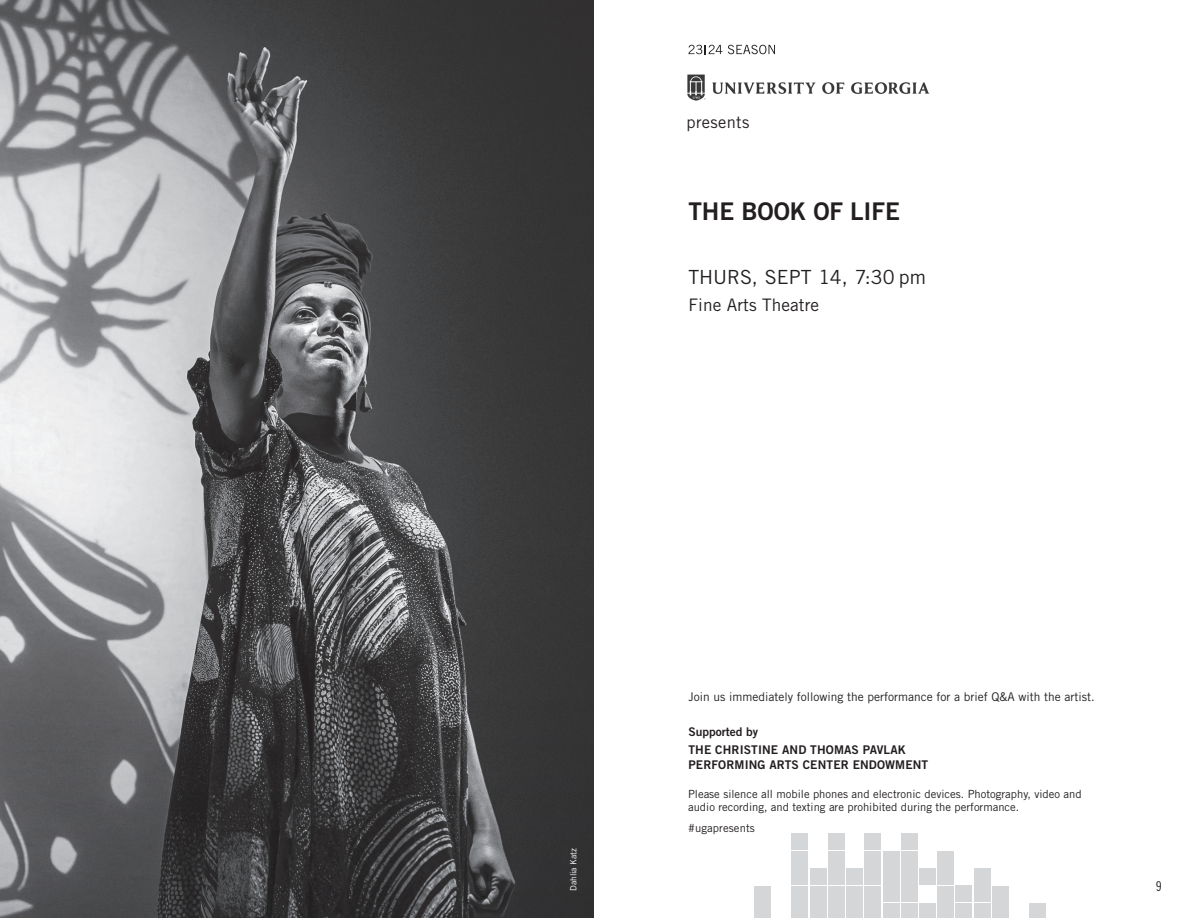
<style>
.page{position:relative;width:1188px;height:918px;background:#fff}
.page>*{position:absolute;margin:0;border:0;box-sizing:border-box;transform-origin:0 0}
.t1{font:24.3px "Trade Gothic LT Std Bd 2";letter-spacing:-.005em;color:#231f20}
.t2{font:19.5px "Trade Gothic LT Std";color:#231f20}
.t3{font:17.25px "Trade Gothic LT Std";letter-spacing:.005em;color:#231f20}
.t4{font:16.5px "Trade Gothic LT Std";letter-spacing:.02em;color:#231f20}
.t5{font:13.5px "Trade Gothic LT Std Cn 18";color:#231f20}
.t6{font:12px/18px "Trade Gothic LT Std Bd 2";letter-spacing:.01em;color:#231f20}
.t7{font:12px "Trade Gothic LT Std";color:#231f20}
.t8{font:11.25px/12.8px "Trade Gothic LT Std";color:#231f20}
.t9{font:8.7px "Trade Gothic LT Std";letter-spacing:-.005em;color:#fff}
</style>
<div class="page">
<img style="left:687px;top:74px;width:243px;height:27px">
<div style="left:755px;top:886px;width:16px;height:16px;background:#d5d6d8"></div>
<div style="left:755px;top:903px;width:16px;height:15px;background:#d5d6d8"></div>
<div style="left:919px;top:903px;width:16px;height:15px;background:#d5d6d8"></div>
<div style="left:919px;top:869px;width:16px;height:16px;background:#d5d6d8"></div>
<div style="left:901px;top:903px;width:17px;height:15px;background:#d5d6d8"></div>
<div style="left:901px;top:886px;width:17px;height:16px;background:#d5d6d8"></div>
<div style="left:901px;top:869px;width:17px;height:16px;background:#d5d6d8"></div>
<div style="left:901px;top:851px;width:17px;height:16px;background:#d5d6d8"></div>
<div style="left:901px;top:834px;width:17px;height:16px;background:#d5d6d8"></div>
<div style="left:883px;top:903px;width:16px;height:15px;background:#d5d6d8"></div>
<div style="left:883px;top:886px;width:16px;height:16px;background:#d5d6d8"></div>
<div style="left:883px;top:869px;width:16px;height:16px;background:#d5d6d8"></div>
<div style="left:883px;top:851px;width:16px;height:16px;background:#d5d6d8"></div>
<div style="left:865px;top:903px;width:16px;height:15px;background:#d5d6d8"></div>
<div style="left:865px;top:886px;width:16px;height:16px;background:#d5d6d8"></div>
<div style="left:865px;top:869px;width:16px;height:16px;background:#d5d6d8"></div>
<div style="left:865px;top:851px;width:16px;height:16px;background:#d5d6d8"></div>
<div style="left:865px;top:834px;width:16px;height:16px;background:#d5d6d8"></div>
<div style="left:847px;top:903px;width:16px;height:15px;background:#d5d6d8"></div>
<div style="left:847px;top:886px;width:16px;height:16px;background:#d5d6d8"></div>
<div style="left:847px;top:869px;width:16px;height:16px;background:#d5d6d8"></div>
<div style="left:828px;top:903px;width:17px;height:15px;background:#d5d6d8"></div>
<div style="left:828px;top:886px;width:17px;height:16px;background:#d5d6d8"></div>
<div style="left:828px;top:869px;width:17px;height:16px;background:#d5d6d8"></div>
<div style="left:828px;top:851px;width:17px;height:16px;background:#d5d6d8"></div>
<div style="left:828px;top:834px;width:17px;height:16px;background:#d5d6d8"></div>
<div style="left:810px;top:903px;width:16px;height:15px;background:#d5d6d8"></div>
<div style="left:810px;top:886px;width:16px;height:16px;background:#d5d6d8"></div>
<div style="left:810px;top:869px;width:16px;height:16px;background:#d5d6d8"></div>
<div style="left:792px;top:903px;width:16px;height:15px;background:#d5d6d8"></div>
<div style="left:792px;top:886px;width:16px;height:16px;background:#d5d6d8"></div>
<div style="left:792px;top:869px;width:16px;height:16px;background:#d5d6d8"></div>
<div style="left:792px;top:851px;width:16px;height:16px;background:#d5d6d8"></div>
<div style="left:792px;top:834px;width:16px;height:16px;background:#d5d6d8"></div>
<div style="left:937px;top:851px;width:17px;height:16px;background:#d5d6d8"></div>
<div style="left:937px;top:869px;width:17px;height:16px;background:#d5d6d8"></div>
<div style="left:937px;top:886px;width:17px;height:16px;background:#d5d6d8"></div>
<div style="left:937px;top:903px;width:17px;height:15px;background:#d5d6d8"></div>
<div style="left:956px;top:886px;width:16px;height:16px;background:#d5d6d8"></div>
<div style="left:956px;top:903px;width:16px;height:15px;background:#d5d6d8"></div>
<div style="left:974px;top:869px;width:16px;height:16px;background:#d5d6d8"></div>
<div style="left:974px;top:886px;width:16px;height:16px;background:#d5d6d8"></div>
<div style="left:974px;top:903px;width:16px;height:15px;background:#d5d6d8"></div>
<div style="left:992px;top:886px;width:17px;height:16px;background:#d5d6d8"></div>
<div style="left:992px;top:903px;width:17px;height:15px;background:#d5d6d8"></div>
<div style="left:1029px;top:903px;width:16px;height:15px;background:#d5d6d8"></div>
<img style="left:0;top:0;width:594px;height:700px">
<svg style="left:0;top:700px;width:594px;height:218px"></svg>
<svg style="left:688px;top:45px;width:34px;height:9px"></svg>
<svg style="left:728px;top:45px;width:47px;height:9px"></svg>
<h3 class="t4" style="left:687px;top:112px;width:64px">presents</h3>
<h1 class="t1" style="left:688px;top:197px;width:213px">THE BOOK OF LIFE</h1>
<h2 class="t2" style="left:688px;top:265px;width:239px">THURS, SEPT 14, 7:30 pm</h2>
<h3 class="t3" style="left:688px;top:294px;width:132px">Fine Arts Theatre</h3>
<p class="t9" style="left:568px;top:891px;width:44px;rotate:-90deg">Dahlia Katz</p>
<p class="t7" style="left:688px;top:690px;width:408px">Join us immediately following the performance for a brief Q&amp;A with the artist.</p>
<p class="t6" style="left:688px;top:723px;width:219px">Supported by<br>THE CHRISTINE AND THOMAS PAVLAK</p>
<p class="t6" style="left:688px;top:756px;width:241px">PERFORMING ARTS CENTER ENDOWMENT</p>
<p class="t8" style="left:688px;top:788px;width:395px">Please silence all mobile phones and electronic devices. Photography, video and audio recording, and texting are prohibited during the performance.</p>
<p class="t8" style="left:688px;top:822px;width:68px">#ugapresents</p>
<p class="t5" style="left:1156px;top:878px;width:7px">9</p>
</div>
